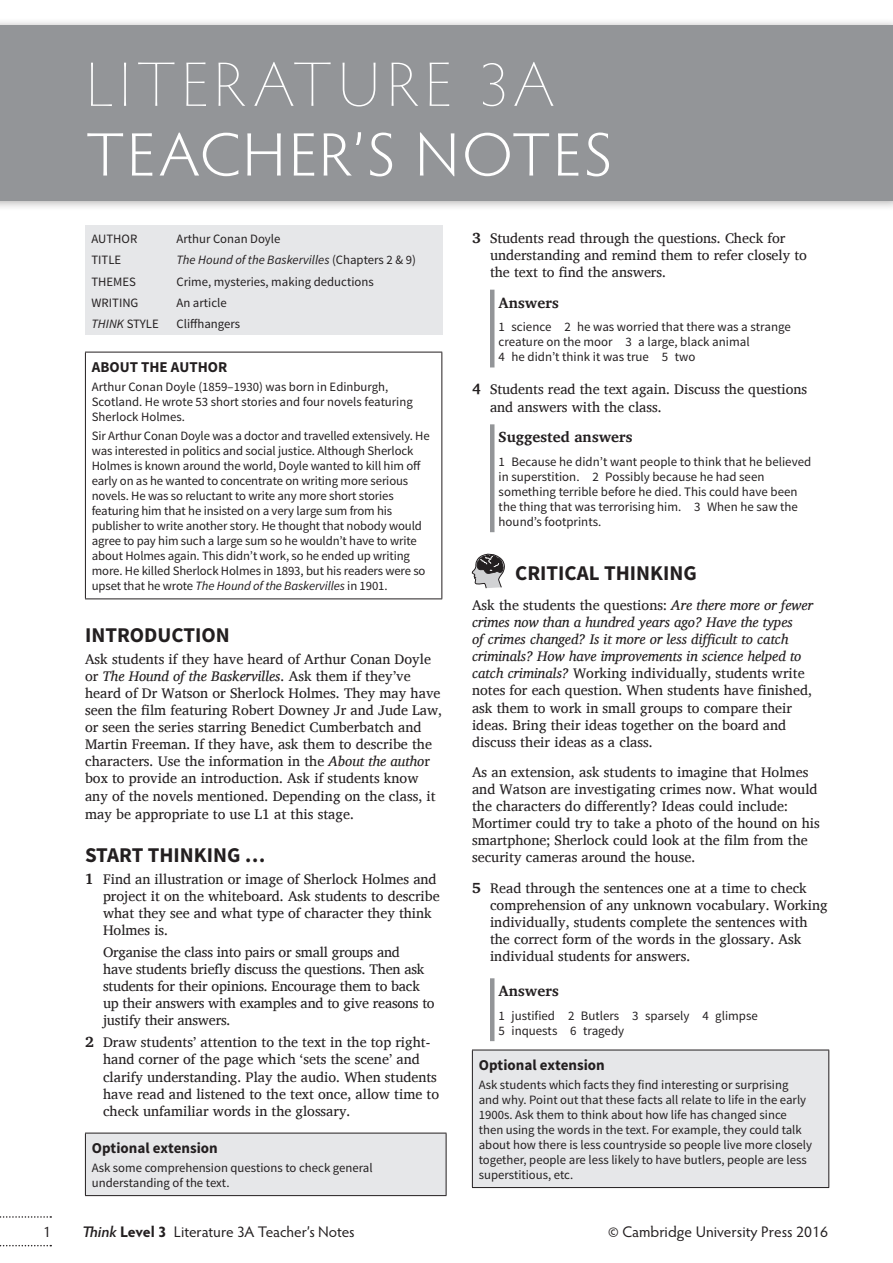
<style>
.page{position:relative;width:893px;height:1263px;background:#fff}
.page>*{position:absolute;margin:0;border:0;box-sizing:border-box;transform-origin:0 0}
.Unit_title{font:200 63px "Hypatia Sans Pro";letter-spacing:.085em;color:#fff;scale:1.05 1}
.Unit_title-2{font:300 61.5px "Hypatia Sans Pro";letter-spacing:.045em;color:#fff;scale:1.04 1}
._01_-_A_head{font:700 21px "Source Sans Pro";color:#231f20}
._03_-_Rubric_after_h{font:15.3px "Hypatia Sans Pro";color:#231f20}
._04_-_Box_head{font:700 15px "Source Sans Pro";color:#231f20}
._09_-_Answer_head{font:700 15px "Charis SIL";color:#231f20}
.Folio{font:15px "Hypatia Sans Pro";color:#231f20}
._03_-_UL_text_no_ind{font:14.25px/17.1px "Charis SIL";color:#231f20}
._03_-_NL_numbered_li{font:14.25px/17.1px "Charis SIL";color:#231f20}
._09_-_Answer_text{font:12.9px/15px "Source Sans Pro";color:#231f20}
._04_-_Box_text{font:12.75px/15px "Source Sans Pro";letter-spacing:-.01em;color:#231f20}
._01_-_Objectives_box{font:12.75px "Source Sans Pro";color:#231f20}
._01_-_Objectives_box-2{font:italic 12.75px "Source Sans Pro";color:#231f20}
.s1{font-style:normal}
.s2{font-style:italic}
.s3{font-weight:700;font-size:15px}
.s4{font-weight:600;font-style:italic}
.s5{font-weight:700}
</style>
<div class="page">
<div style="left:85px;top:225px;width:357px;height:110px;background:#e6e7e9"></div>
<hr style="left:85px;top:352px;width:1px;height:246px;background:#231f20">
<hr style="left:441px;top:352px;width:1px;height:246px;background:#231f20">
<hr style="left:85px;top:352px;width:357px;height:1px;background:#231f20">
<hr style="left:85px;top:598px;width:357px;height:1px;background:#231f20">
<div style="left:85px;top:1133px;width:361px;height:62px;background:#e6e7e9"></div>
<hr style="left:85px;top:1133px;width:1px;height:62px;background:#231f20">
<hr style="left:446px;top:1133px;width:1px;height:62px;background:#231f20">
<hr style="left:85px;top:1133px;width:361px;height:1px;background:#231f20">
<hr style="left:85px;top:1195px;width:361px;height:1px;background:#231f20">
<hr style="left:490px;top:290px;width:4px;height:77px;background:#939598">
<hr style="left:490px;top:424px;width:4px;height:108px;background:#939598">
<svg style="left:471px;top:553px;width:34px;height:36px"></svg>
<hr style="left:490px;top:978px;width:4px;height:63px;background:#939598">
<div style="left:472px;top:1050px;width:357px;height:137px;background:#e6e7e9"></div>
<hr style="left:472px;top:1050px;width:1px;height:137px;background:#231f20">
<hr style="left:828px;top:1050px;width:1px;height:137px;background:#231f20">
<hr style="left:472px;top:1050px;width:357px;height:1px;background:#231f20">
<hr style="left:472px;top:1187px;width:357px;height:1px;background:#231f20">
<div style="left:0;top:18px;width:893px;height:193px;background:#231f20;opacity:.35"></div>
<div style="left:0;top:25px;width:893px;height:176px;background:#939598"></div>
<svg style="left:0;top:1245px;width:51px;height:1px"></svg>
<svg style="left:0;top:1216px;width:51px;height:2px"></svg>
<p class="Folio" style="left:43px;top:1221px;width:9px">1</p>
<p class="Unit_title" style="left:86px;top:44px;width:447px">LITERATURE 3A</p>
<p class="Unit_title-2" style="left:86px;top:114px;width:508px">TEACHER’S NOTES</p>
<p class="_01_-_Objectives_box" style="left:91px;top:231px;width:47px">AUTHOR</p>
<p class="_01_-_Objectives_box" style="left:176px;top:231px;width:106px">Arthur Conan Doyle</p>
<p class="_01_-_Objectives_box" style="left:91px;top:252px;width:31px">TITLE</p>
<p class="_01_-_Objectives_box-2" style="left:176px;top:252px;width:241px">The Hound of the Baskervilles <span class="s1">(Chapters 2 &amp; 9)</span></p>
<p class="_01_-_Objectives_box" style="left:91px;top:273px;width:46px">THEMES</p>
<p class="_01_-_Objectives_box" style="left:176px;top:273px;width:199px">Crime, mysteries, making deductions</p>
<p class="_01_-_Objectives_box" style="left:91px;top:295px;width:49px">WRITING</p>
<p class="_01_-_Objectives_box" style="left:176px;top:295px;width:52px">An article</p>
<p class="_01_-_Objectives_box-2" style="left:91px;top:316px;width:69px">THINK <span class="s1">STYLE</span></p>
<p class="_01_-_Objectives_box" style="left:176px;top:316px;width:65px">Cliffhangers</p>
<p class="_04_-_Box_head" style="left:92px;top:357px;width:137px">ABOUT THE AUTHOR</p>
<p class="_04_-_Box_text" style="left:92px;top:380px;width:323px">Arthur Conan Doyle (1859–1930) was born in Edinburgh,<br>Scotland. He wrote 53 short stories and four novels featuring<br>Sherlock Holmes.</p>
<p class="_04_-_Box_text" style="left:92px;top:429px;width:339px">Sir Arthur Conan Doyle was a doctor and travelled extensively. He was interested in politics and social justice. Although Sherlock Holmes is known around the world, Doyle wanted to kill him off early on as he wanted to concentrate on writing more serious novels. He was so reluctant to write any more short stories featuring him that he insisted on a very large sum from his publisher to write another story. He thought that nobody would agree to pay him such a large sum so he wouldn’t have to write about Holmes again. This didn’t work, so he ended up writing more. He killed Sherlock Holmes in 1893, but his readers were so upset that he wrote <span class="s2">The Hound of the Baskervilles</span> in 1901.</p>
<p class="_01_-_A_head" style="left:85px;top:622px;width:146px">INTRODUCTION</p>
<p class="_03_-_UL_text_no_ind" style="left:85px;top:650px;width:359px">Ask students if they have heard of Arthur Conan Doyle or <span class="s2">The Hound of the Baskervilles</span>. Ask them if they’ve heard of Dr Watson or Sherlock Holmes. They may have seen the film featuring Robert Downey Jr and Jude Law, or seen the series starring Benedict Cumberbatch and Martin Freeman. If they have, ask them to describe the characters. Use the information in the <span class="s2">About the autho</span>r box to provide an introduction. Ask if students know any of the novels mentioned. Depending on the class, it may be appropriate to use L1 at this stage.</p>
<p class="_01_-_A_head" style="left:85px;top:841px;width:182px">START THINKING …</p>
<p class="_03_-_NL_numbered_li" style="left:103px;top:870px;width:338px;text-indent:-18px"><span class="s3">1</span> Find an illustration or image of Sherlock Holmes and project it on the whiteboard. Ask students to describe what they see and what type of character they think Holmes is.</p>
<p class="_03_-_NL_numbered_li" style="left:103px;top:943px;width:333px">Organise the class into pairs or small groups and<br>have students briefly discuss the questions. Then ask students for their opinions. Encourage them to back up their answers with examples and to give reasons to justify their answers.</p>
<p class="_03_-_NL_numbered_li" style="left:103px;top:1034px;width:338px;text-indent:-18px"><span class="s3">2</span> Draw students’ attention to the text in the top right&shy;hand corner of the page which ‘sets the scene’ and clarify understanding. Play the audio. When students have read and listened to the text once, allow time to check unfamiliar words in the glossary.</p>
<p class="_04_-_Box_head" style="left:92px;top:1138px;width:127px">Optional extension</p>
<p class="_04_-_Box_text" style="left:92px;top:1160px;width:282px">Ask some comprehension questions to check general understanding of the text.</p>
<p class="_03_-_NL_numbered_li" style="left:490px;top:229px;width:319px;text-indent:-18px"><span class="s3">3</span> Students read through the questions. Check for understanding and remind them to refer closely to the text to find the answers.</p>
<p class="_09_-_Answer_head" style="left:499px;top:294px;width:62px">Answers</p>
<p class="_09_-_Answer_text" style="left:499px;top:320px;width:294px">1 science 2 he was worried that there was a strange creature on the moor 3 a large, black animal<br>4 he didn’t think it was true 5 two</p>
<p class="_03_-_NL_numbered_li" style="left:490px;top:381px;width:319px;text-indent:-18px"><span class="s3">4</span> Students read the text again. Discuss the questions and answers with the class.</p>
<p class="_09_-_Answer_head" style="left:499px;top:428px;width:135px">Suggested answers</p>
<p class="_09_-_Answer_text" style="left:499px;top:454px;width:314px">1 Because he didn’t want people to think that he believed in superstition. 2 Possibly because he had seen something terrible before he died. This could have been the thing that was terrorising him. 3 When he saw the hound’s footprints.</p>
<p class="_01_-_A_head" style="left:515px;top:560px;width:183px">CRITICAL THINKING</p>
<p class="_03_-_UL_text_no_ind" style="left:472px;top:596px;width:343px">Ask the students the questions: <span class="s2">Are there more or fewer crimes now than a hundred years ago? Have the types<br>of crimes changed? Is it more or less difficult to catch criminals? How have improvements in science helped to catch criminals?</span> Working individually, students write notes for each question. When students have finished, ask them to work in small groups to compare their ideas. Bring their ideas together on the board and discuss their ideas as a class.</p>
<p class="_03_-_UL_text_no_ind" style="left:472px;top:763px;width:349px">As an extension, ask students to imagine that Holmes and Watson are investigating crimes now. What would the characters do differently? Ideas could include:<br>Mortimer could try to take a photo of the hound on his smartphone; Sherlock could look at the film from the security cameras around the house.</p>
<p class="_03_-_NL_numbered_li" style="left:490px;top:879px;width:339px;text-indent:-18px"><span class="s3">5</span> Read through the sentences one at a time to check comprehension of any unknown vocabulary. Working individually, students complete the sentences with the correct form of the words in the glossary. Ask individual students for answers.</p>
<p class="_09_-_Answer_head" style="left:499px;top:982px;width:62px">Answers</p>
<p class="_09_-_Answer_text" style="left:499px;top:1008px;width:261px">1 justified 2 Butlers 3 sparsely 4 glimpse<br>5 inquests 6 tragedy</p>
<p class="_04_-_Box_head" style="left:479px;top:1055px;width:127px">Optional extension</p>
<p class="_04_-_Box_text" style="left:479px;top:1077px;width:335px">Ask students which facts they find interesting or surprising and why. Point out that these facts all relate to life in the early 1900s. Ask them to think about how life has changed since then using the words in the text. For example, they could talk about how there is less countryside so people live more closely together, people are less likely to have butlers, people are less superstitious, etc.</p>
<p class="_03_-_Rubric_after_h" style="left:82px;top:1222px;width:274px"><span class="s4">Think</span> <span class="s5">Level 3</span> Literature 3A Teacher’s Notes</p>
<p class="_03_-_Rubric_after_h" style="left:608px;top:1222px;width:221px">© Cambridge University Press 2016</p>
</div>
